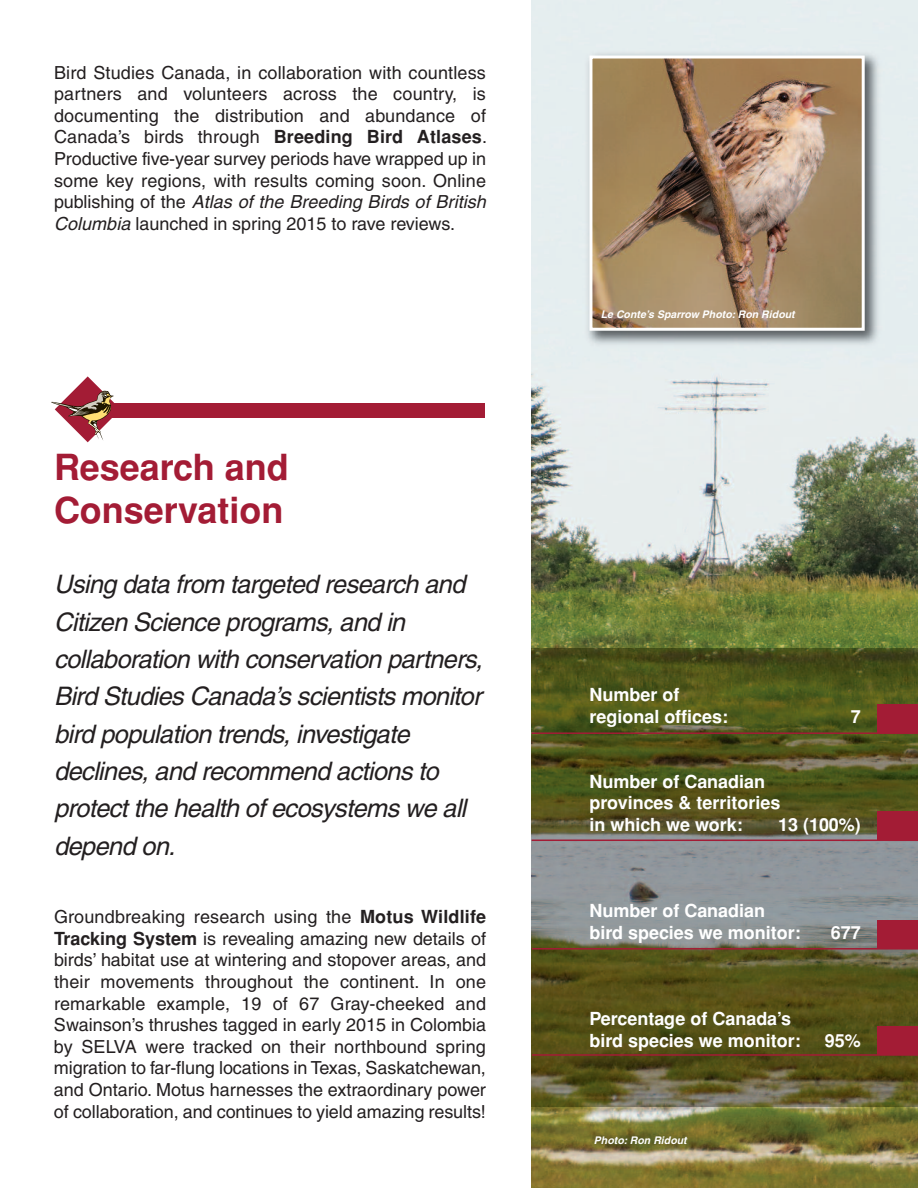
<style>
.page{position:relative;width:918px;height:1188px;background:#fff}
.page>*{position:absolute;margin:0;border:0;box-sizing:border-box;transform-origin:0 0}
.t1{font:700 36px/43.2px "Helvetica";color:#a31c35}
.t2{font:italic 25.5px/37.3px "Helvetica";letter-spacing:-.025em;color:#231f20}
.t3{font:18px/21.6px "Helvetica";letter-spacing:-.005em;color:#231f20;text-align:justify}
.t4{font:700 18px/21.6px "Helvetica";color:#fff}
.t5{font:italic 700 10.5px "Helvetica";letter-spacing:.005em;color:#fff}
.s1{font-weight:700}
.s2{font-style:italic}
</style>
<div class="page">
<div style="left:86px;top:403px;width:399px;height:15px;background:#a31c35"></div>
<img style="left:531px;top:0;width:387px;height:1188px">
<img style="left:583px;top:49px;width:301px;height:301px">
<img style="left:593px;top:60px;width:268px;height:267px">
<div style="left:589px;top:56px;width:276px;height:275px;border:3px solid #fff"></div>
<img style="left:531px;top:648px;width:387px;height:459px">
<hr style="left:532px;top:732px;width:386px;height:2px;background:#a31c35">
<div style="left:878px;top:704px;width:40px;height:29px;background:#a31c35"></div>
<hr style="left:532px;top:840px;width:386px;height:1px;background:#a31c35">
<div style="left:878px;top:811px;width:40px;height:29px;background:#a31c35"></div>
<hr style="left:532px;top:948px;width:386px;height:2px;background:#a31c35">
<div style="left:878px;top:920px;width:40px;height:28px;background:#a31c35"></div>
<hr style="left:532px;top:1054px;width:386px;height:2px;background:#a31c35">
<div style="left:878px;top:1026px;width:40px;height:28px;background:#a31c35"></div>
<svg style="left:51px;top:376px;width:63px;height:66px"></svg>
<p class="t3" style="left:54px;top:63px;width:435px">Bird Studies Canada, in collaboration with countless partners and volunteers across the country, is documenting the distribution and abundance of Canada’s birds through <span class="s1">Breeding Bird Atlases</span>.<br>Productive five-year survey periods have wrapped up in some key regions, with results coming soon. Online publishing of the <span class="s2">Atlas of the Breeding Birds of British Columbia</span> launched in spring 2015 to rave reviews.</p>
<h1 class="t1" style="left:54px;top:446px;width:236px">Research and<br>Conservation</h1>
<p class="t2" style="left:54px;top:568px;width:430px">Using data from targeted research and Citizen Science programs, and in collaboration with conservation partners, Bird Studies Canada’s scientists monitor bird population trends, investigate declines, and recommend actions to protect the health of ecosystems we all depend on.</p>
<p class="t3" style="left:54px;top:908px;width:434px">Groundbreaking research using the <span class="s1">Motus Wildlife Tracking System</span> is revealing amazing new details of birds’ habitat use at wintering and stopover areas, and their movements throughout the continent. In one remarkable example, 19 of 67 Gray-cheeked and Swainson’s thrushes tagged in early 2015 in Colombia by SELVA were tracked on their northbound spring migration to far-flung locations in Texas, Saskatchewan, and Ontario. Motus harnesses the extraordinary power of collaboration, and continues to yield amazing results!</p>
<p class="t5" style="left:601px;top:311px;width:195px">Le Conte’s Sparrow Photo: Ron Ridout</p>
<p class="t4" style="left:589px;top:684px;width:140px">Number of regional offices:</p>
<p class="t4" style="left:851px;top:706px;width:12px">7</p>
<p class="t4" style="left:589px;top:771px;width:193px">Number of Canadian provinces &amp; territories in which we work:</p>
<p class="t4" style="left:778px;top:814px;width:84px">13 (100%)</p>
<p class="t4" style="left:589px;top:900px;width:213px">Number of Canadian bird species we monitor:</p>
<p class="t4" style="left:831px;top:922px;width:31px">677</p>
<p class="t4" style="left:589px;top:1008px;width:213px">Percentage of Canada’s bird species we monitor:</p>
<p class="t4" style="left:825px;top:1030px;width:37px">95%</p>
<p class="t5" style="left:594px;top:1137px;width:94px">Photo: Ron Ridout</p>
</div>
